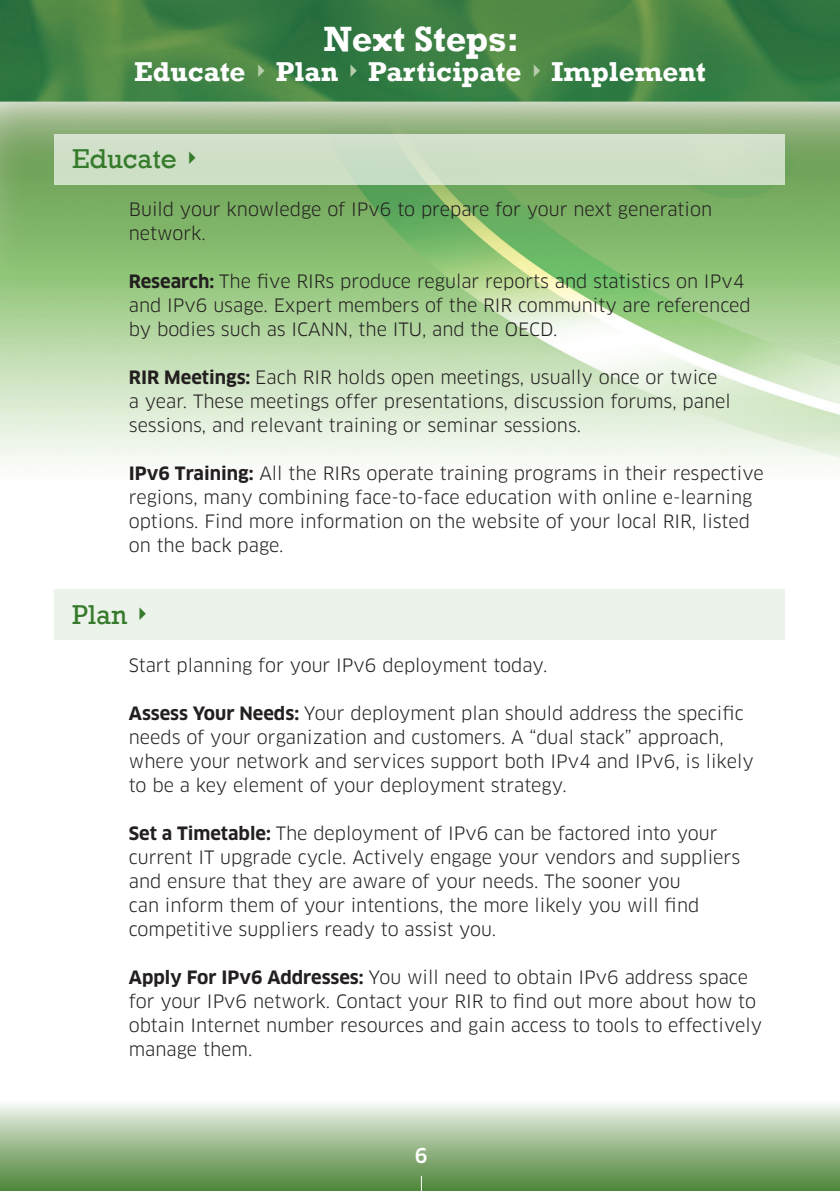
<style>
.page{position:relative;width:840px;height:1191px;background:#fff}
.page>*{position:absolute;margin:0;border:0;box-sizing:border-box;transform-origin:0 0}
.t1{font:700 36px "Rockwell";color:#fff}
.t2{font:700 28px "Rockwell";color:#fff}
.t3{font:28px "Rockwell";color:#357b2b}
.t4{font:500 20px "Clan";color:#fff}
.Text_Paragraph{font:18px/24px "Clan";color:#231f20}
.s1{color:#b7cdad}
.s2{font-weight:700}
</style>
<div class="page">
<img style="left:0;top:0;width:839px;height:467px">
<div style="left:54px;top:134px;width:730px;height:50px;background:#cfdfc7"></div>
<div style="left:54px;top:589px;width:730px;height:51px;background:#ecf3ea"></div>
<div style="left:0;top:1100px;width:839px;height:91px;background:linear-gradient(to bottom,#f6f8f3,#488132)"></div>
<svg style="left:420px;top:1175px;width:1px;height:16px"></svg>
<p class="t1" style="left:323px;top:17px;width:197px">Next Steps:</p>
<p class="t2" style="left:134px;top:55px;width:573px">Educate <span class="s1">✔</span> Plan <span class="s1">✔</span> Participate <span class="s1">✔</span> Implement</p>
<p class="t3" style="left:72px;top:142px;width:131px">Educate ✔</p>
<p class="Text_Paragraph" style="left:129px;top:198px;width:584px">Build your knowledge of IPv6 to prepare for your next generation network.</p>
<p class="Text_Paragraph" style="left:129px;top:270px;width:623px"><span class="s2">Research:</span> The five RIRs produce regular reports and statistics on IPv4 and IPv6 usage. Expert members of the RIR community are referenced by bodies such as ICANN, the ITU, and the OECD.</p>
<p class="Text_Paragraph" style="left:129px;top:366px;width:603px"><span class="s2">RIR Meetings:</span> Each RIR holds open meetings, usually once or twice a year. These meetings offer presentations, discussion forums, panel sessions, and relevant training or seminar sessions.</p>
<p class="Text_Paragraph" style="left:129px;top:462px;width:636px"><span class="s2">IPv6 Training:</span> All the RIRs operate training programs in their respective regions, many combining face-to-face education with online e-learning options. Find more information on the website of your local RIR, listed on the back page.</p>
<p class="t3" style="left:72px;top:598px;width:82px">Plan ✔</p>
<p class="Text_Paragraph" style="left:129px;top:654px;width:420px">Start planning for your IPv6 deployment today.</p>
<p class="Text_Paragraph" style="left:129px;top:702px;width:626px"><span class="s2">Assess Your Needs:</span> Your deployment plan should address the specific needs of your organization and customers. A “dual stack” approach, where your network and services support both IPv4 and IPv6, is likely to be a key element of your deployment strategy.</p>
<p class="Text_Paragraph" style="left:129px;top:822px;width:612px"><span class="s2">Set a Timetable:</span> The deployment of IPv6 can be factored into your current IT upgrade cycle. Actively engage your vendors and suppliers and ensure that they are aware of your needs. The sooner you<br>can inform them of your intentions, the more likely you will find competitive suppliers ready to assist you.</p>
<p class="Text_Paragraph" style="left:129px;top:966px;width:634px"><span class="s2">Apply For IPv6 Addresses:</span> You will need to obtain IPv6 address space for your IPv6 network. Contact your RIR to find out more about how to obtain Internet number resources and gain access to tools to effectively manage them.</p>
<p class="t4" style="left:414px;top:1143px;width:14px">6</p>
</div>
